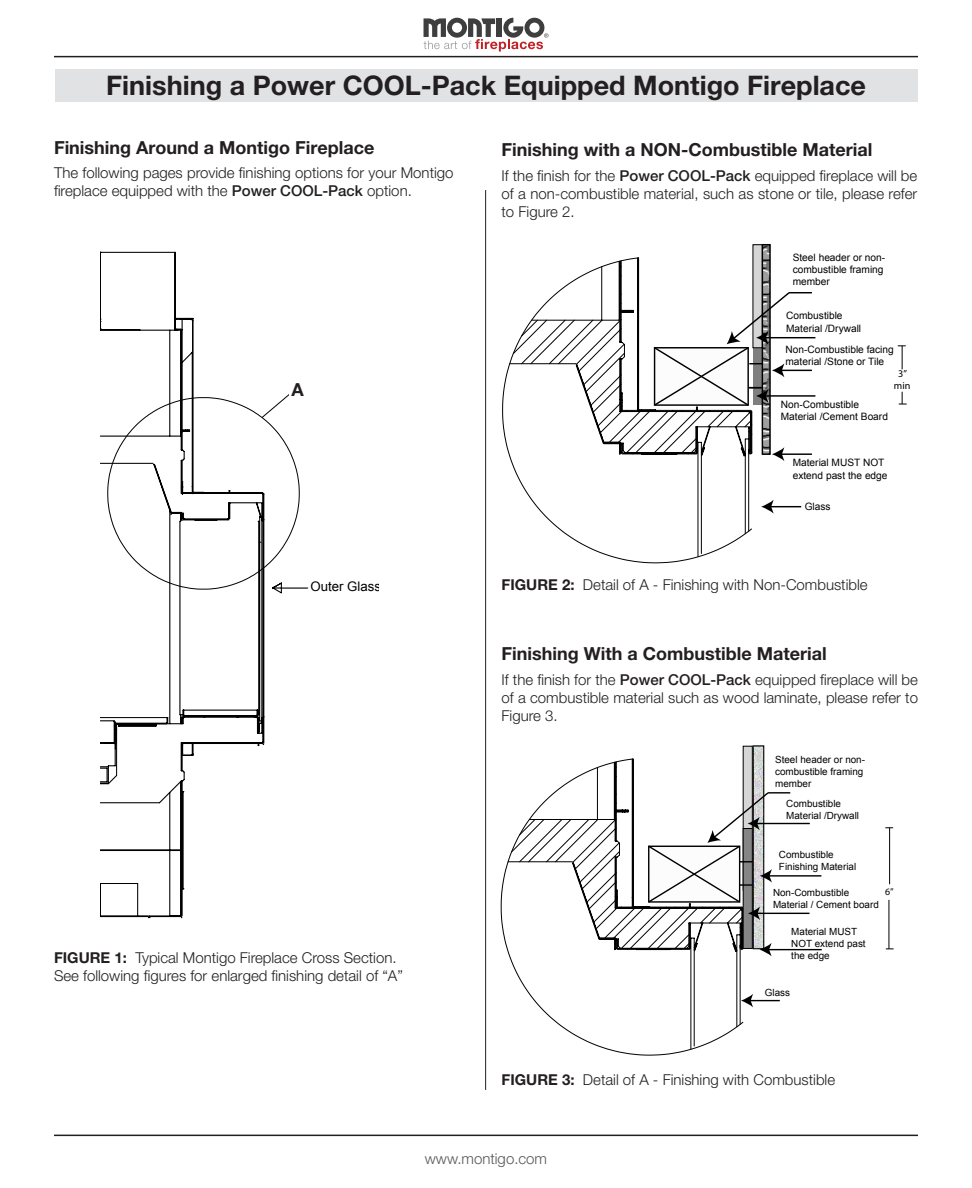
<style>
.page{position:relative;width:972px;height:1188px;background:#fff}
.page>*{position:absolute;margin:0;border:0;box-sizing:border-box;transform-origin:0 0}
.t1{font:700 27px "Helvetica Neue LT Pro";color:#231f20}
.Subhead_1{font:700 18px "Helvetica Neue LT Pro";color:#231f20}
.Body_text{font:300 15px/18px "Helvetica Neue LT Pro";color:#231f20}
.t2{font:300 15px "Helvetica Neue LT Pro";color:#57585a}
.t3{font:13.2px "Arial";color:#000}
.t4{font:900 13.2px "Arial";color:#000}
.t5{font:10.2px/12.1px "Arial";color:#000}
.t6{font:10.2px/12.1px "Myriad Pro";color:#000;text-align:center}
.t7{font:9.9px/11.9px "Arial";color:#000}
.t8{font:9.9px "Myriad Pro";color:#000}
.t9{font:8.7px "Myriad Pro";color:#000}
.s1{font-weight:500}
.s2{font-weight:700}
</style>
<div class="page">
<hr style="left:485px;top:190px;width:1px;height:900px;background:#231f20">
<svg style="left:101px;top:252px;width:208px;height:667px"></svg>
<svg style="left:261px;top:394px;width:29px;height:24px"></svg>
<hr style="left:770px;top:506px;width:31px;height:1px;background:#000">
<svg style="left:761px;top:500px;width:13px;height:14px"></svg>
<hr style="left:781px;top:453px;width:31px;height:2px;background:#000">
<img style="left:752px;top:244px;width:44px;height:217px">
<div style="left:762px;top:244px;width:9px;height:211px;border:1px solid #000"></div>
<hr style="left:765px;top:337px;width:50px;height:1px;background:#000">
<hr style="left:765px;top:395px;width:50px;height:2px;background:#000">
<svg style="left:898px;top:345px;width:8px;height:24px"></svg>
<svg style="left:899px;top:392px;width:8px;height:13px"></svg>
<svg style="left:502px;top:257px;width:250px;height:307px"></svg>
<svg style="left:653px;top:291px;width:159px;height:116px"></svg>
<img style="left:744px;top:745px;width:47px;height:212px">
<svg style="left:500px;top:745px;width:244px;height:311px"></svg>
<div style="left:743px;top:746px;width:9px;height:144px;background:#d6d6d6"></div>
<div style="left:743px;top:746px;width:10px;height:144px;border:1px solid #000"></div>
<div style="left:743px;top:829px;width:9px;height:119px;background:#858585"></div>
<div style="left:743px;top:828px;width:10px;height:121px;border:1px solid #000"></div>
<hr style="left:750px;top:1000px;width:30px;height:1px;background:#000">
<svg style="left:741px;top:994px;width:12px;height:13px"></svg>
<hr style="left:756px;top:913px;width:54px;height:1px;background:#000">
<hr style="left:768px;top:949px;width:54px;height:1px;background:#000">
<svg style="left:760px;top:943px;width:12px;height:13px"></svg>
<hr style="left:756px;top:823px;width:54px;height:1px;background:#000">
<hr style="left:768px;top:792px;width:22px;height:2px;background:#000">
<hr style="left:768px;top:875px;width:53px;height:2px;background:#000">
<svg style="left:647px;top:791px;width:125px;height:129px"></svg>
<hr style="left:889px;top:828px;width:1px;height:56px;background:#000">
<hr style="left:889px;top:900px;width:1px;height:49px;background:#000">
<div style="left:289px;top:383px;width:17px;height:15px;background:#fff"></div>
<hr style="left:54px;top:56px;width:864px;height:1px;background:#231f20">
<hr style="left:54px;top:1135px;width:864px;height:1px;background:#231f20">
<div style="left:55px;top:69px;width:862px;height:33px;background:#e1e2e4"></div>
<svg style="left:424px;top:18px;width:124px;height:34px"></svg>
<h1 class="t1" style="left:106px;top:69px;width:761px">Finishing a Power COOL-Pack Equipped Montigo Fireplace</h1>
<p class="Subhead_1" style="left:54px;top:136px;width:322px">Finishing Around a Montigo Fireplace</p>
<p class="Body_text" style="left:54px;top:164px;width:401px">The following pages provide finishing options for your Montigo fireplace equipped with the <span class="s1">Power COOL-Pack</span> option.</p>
<p class="Subhead_1" style="left:291px;top:379px;width:14px">A</p>
<p class="t4" style="left:291px;top:380px;width:12px">A</p>
<p class="t3" style="left:311px;top:578px;width:72px">Outer Glass</p>
<p class="Body_text" style="left:54px;top:948px;width:350px"><span class="s2">FIGURE 1:</span> Typical Montigo Fireplace Cross Section.<br>See following figures for enlarged finishing detail of “A”</p>
<p class="Subhead_1" style="left:502px;top:138px;width:372px">Finishing with a NON-Combustible Material</p>
<p class="Body_text" style="left:502px;top:166px;width:417px;text-align:justify">If the finish for the <span class="s1">Power COOL-Pack</span> equipped fireplace will be of a non-combustible material, such as stone or tile, please refer to Figure 2.</p>
<p class="t5" style="left:793px;top:251px;width:94px">Steel header or non&shy;combustible framing member</p>
<p class="t5" style="left:786px;top:310px;width:77px">Combustible<br>Material /Drywall</p>
<p class="t5" style="left:785px;top:344px;width:110px">Non-Combustible facing material /Stone or Tile</p>
<p class="t6" style="left:894px;top:367px;width:18px">3” min</p>
<p class="t5" style="left:781px;top:398px;width:109px">Non-Combustible<br>Material /Cement Board</p>
<p class="t5" style="left:793px;top:457px;width:96px">Material MUST NOT extend past the edge</p>
<p class="t5" style="left:805px;top:500px;width:27px">Glass</p>
<p class="Body_text" style="left:502px;top:575px;width:368px"><span class="s2">FIGURE 2:</span> Detail of A - Finishing with Non-Combustible</p>
<p class="t9" style="left:575px;top:577px;width:207px">DETAIL A: Finishing with Non-Combustible Material such</p>
<p class="Subhead_1" style="left:502px;top:642px;width:327px">Finishing With a Combustible Material</p>
<p class="Body_text" style="left:502px;top:670px;width:418px;text-align:justify">If the finish for the <span class="s1">Power COOL-Pack</span> equipped fireplace will be of a combustible material such as wood laminate, please refer to Figure 3.</p>
<p class="t7" style="left:775px;top:754px;width:91px">Steel header or non&shy;combustible framing member</p>
<p class="t7" style="left:786px;top:798px;width:74px">Combustible<br>Material /Drywall</p>
<p class="t7" style="left:779px;top:849px;width:79px">Combustible<br>Finishing Material</p>
<p class="t8" style="left:885px;top:885px;width:10px">6”</p>
<p class="t7" style="left:773px;top:887px;width:107px">Non-Combustible<br>Material / Cement board</p>
<p class="t7" style="left:791px;top:926px;width:76px">Material MUST<br>NOT extend past the edge</p>
<p class="t7" style="left:765px;top:987px;width:27px">Glass</p>
<p class="Body_text" style="left:502px;top:1070px;width:335px"><span class="s2">FIGURE 3:</span> Detail of A - Finishing with Combustible</p>
<p class="t8" style="left:522px;top:1072px;width:251px">DETAIL A: Finishing with Combustible Material such as Wood</p>
<p class="t2" style="left:425px;top:1150px;width:124px">www.montigo.com</p>
</div>
